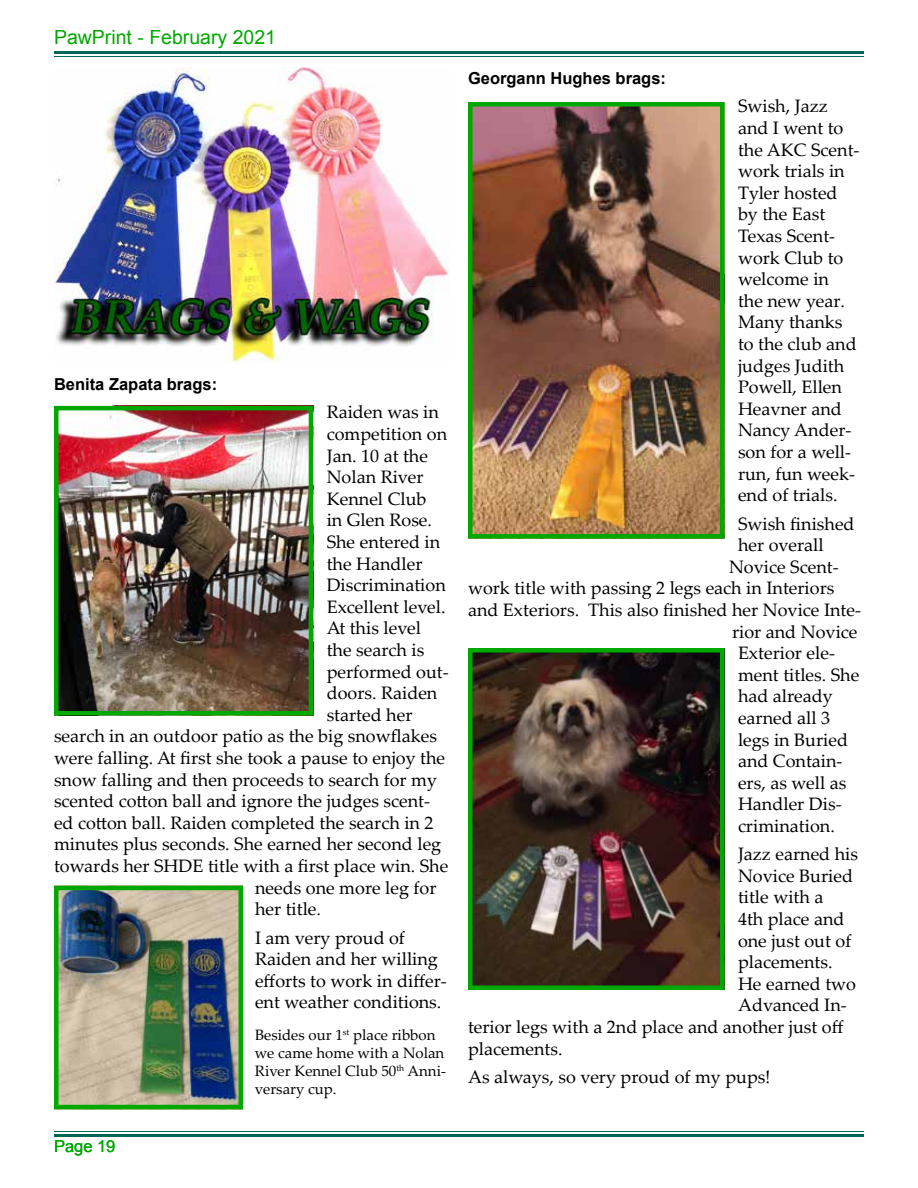
<style>
.page{position:relative;width:918px;height:1188px;background:#fff}
.page>*{position:absolute;margin:0;border:0;box-sizing:border-box;transform-origin:0 0}
.t1{font:19.5px "Arial";color:#00a800}
.t2{font:18px/21.6px "Palatino Linotype";color:#000}
.t3{font:700 16.5px "Arial";color:#000}
.t4{font:16.5px "Arial";color:#00a800}
.t5{font:15px/18px "Palatino Linotype";color:#000}
</style>
<div class="page">
<hr style="left:54px;top:51px;width:810px;height:3px;background:#006658">
<hr style="left:54px;top:56px;width:810px;height:1px;background:#006658">
<hr style="left:54px;top:1131px;width:810px;height:1px;background:#006658">
<hr style="left:54px;top:1134px;width:810px;height:3px;background:#006658">
<img style="left:54px;top:68px;width:396px;height:294px">
<img style="left:59px;top:891px;width:179px;height:213px">
<div style="left:54px;top:886px;width:189px;height:223px;border:4px solid #00a800"></div>
<img style="left:59px;top:411px;width:249px;height:300px">
<div style="left:54px;top:406px;width:259px;height:310px;border:4px solid #00a800"></div>
<img style="left:473px;top:107px;width:246px;height:427px">
<div style="left:468px;top:102px;width:256px;height:437px;border:4px solid #00a800"></div>
<img style="left:473px;top:653px;width:246px;height:332px">
<div style="left:468px;top:648px;width:256px;height:342px;border:4px solid #00a800"></div>
<p class="t1" style="left:54px;top:25px;width:224px">PawPrint - February 2021</p>
<p class="t3" style="left:54px;top:373px;width:165px">Benita Zapata brags:</p>
<p class="t2" style="left:327px;top:401px;width:114px">Raiden was in</p>
<p class="t2" style="left:327px;top:422px;width:122px">competition on</p>
<p class="t2" style="left:327px;top:444px;width:103px">Jan. 10 at the</p>
<p class="t2" style="left:327px;top:466px;width:98px">Nolan River</p>
<p class="t2" style="left:327px;top:487px;width:101px">Kennel Club</p>
<p class="t2" style="left:327px;top:509px;width:107px">in Glen Rose.</p>
<p class="t2" style="left:327px;top:530px;width:115px">She entered in</p>
<p class="t2" style="left:327px;top:552px;width:97px">the Handler</p>
<p class="t2" style="left:327px;top:574px;width:121px">Discrimination</p>
<p class="t2" style="left:327px;top:595px;width:120px">Excellent level.</p>
<p class="t2" style="left:327px;top:617px;width:96px">At this level</p>
<p class="t2" style="left:327px;top:638px;width:99px">the search is</p>
<p class="t2" style="left:327px;top:660px;width:124px">performed out-</p>
<p class="t2" style="left:327px;top:682px;width:112px">doors. Raiden</p>
<p class="t2" style="left:327px;top:703px;width:87px">started her</p>
<p class="t2" style="left:54px;top:725px;width:385px">search in an outdoor patio as the big snowflakes</p>
<p class="t2" style="left:54px;top:746px;width:393px">were falling. At first she took a pause to enjoy the</p>
<p class="t2" style="left:54px;top:768px;width:385px">snow falling and then proceeds to search for my</p>
<p class="t2" style="left:54px;top:790px;width:378px">scented cotton ball and ignore the judges scent-</p>
<p class="t2" style="left:54px;top:811px;width:381px">ed cotton ball. Raiden completed the search in 2</p>
<p class="t2" style="left:54px;top:833px;width:389px">minutes plus seconds. She earned her second leg</p>
<p class="t2" style="left:54px;top:854px;width:396px">towards her SHDE title with a first place win. She</p>
<p class="t2" style="left:255px;top:876px;width:183px">needs one more leg for</p>
<p class="t2" style="left:255px;top:898px;width:68px">her title.</p>
<p class="t2" style="left:255px;top:926px;width:193px">I am very proud of<br>Raiden and her willing efforts to work in differ&shy;ent weather conditions.</p>
<p class="t5" style="left:255px;top:1025px;width:193px">Besides our 1<sup>st</sup> place ribbon we came home with a Nolan<br>River Kennel Club 50<sup>th</sup> Anni&shy;versary cup.</p>
<p class="t4" style="left:54px;top:1135px;width:63px">Page 19</p>
<p class="t3" style="left:468px;top:67px;width:200px">Georgann Hughes brags:</p>
<p class="t2" style="left:738px;top:95px;width:123px">Swish, Jazz and I went to the AKC Scent&shy;work trials in<br>Tyler hosted by the East<br>Texas Scent&shy;work Club to welcome in<br>the new year.<br>Many thanks to the club and judges Judith<br>Powell, Ellen<br>Heavner and<br>Nancy Ander&shy;son for a well&shy;run, fun week&shy;end of trials.</p>
<p class="t2" style="left:738px;top:512px;width:118px">Swish finished</p>
<p class="t2" style="left:738px;top:533px;width:87px">her overall</p>
<p class="t2" style="left:729px;top:555px;width:111px">Novice Scent-</p>
<p class="t2" style="left:468px;top:577px;width:368px">work title with passing 2 legs each in Interiors</p>
<p class="t2" style="left:468px;top:598px;width:395px">and Exteriors. This also finished her Novice Inte-</p>
<p class="t2" style="left:732px;top:620px;width:127px">rior and Novice</p>
<p class="t2" style="left:738px;top:641px;width:99px">Exterior ele-</p>
<p class="t2" style="left:738px;top:663px;width:123px">ment titles. She</p>
<p class="t2" style="left:738px;top:685px;width:96px">had already</p>
<p class="t2" style="left:738px;top:706px;width:94px">earned all 3</p>
<p class="t2" style="left:738px;top:728px;width:112px">legs in Buried</p>
<p class="t2" style="left:738px;top:749px;width:106px">and Contain-</p>
<p class="t2" style="left:738px;top:771px;width:110px">ers, as well as</p>
<p class="t2" style="left:738px;top:793px;width:105px">Handler Dis-</p>
<p class="t2" style="left:738px;top:814px;width:98px">crimination.</p>
<p class="t2" style="left:738px;top:843px;width:122px">Jazz earned his</p>
<p class="t2" style="left:738px;top:864px;width:117px">Novice Buried</p>
<p class="t2" style="left:738px;top:886px;width:87px">title with a</p>
<p class="t2" style="left:738px;top:907px;width:108px">4th place and</p>
<p class="t2" style="left:738px;top:929px;width:115px">one just out of</p>
<p class="t2" style="left:738px;top:951px;width:96px">placements.</p>
<p class="t2" style="left:738px;top:972px;width:120px">He earned two</p>
<p class="t2" style="left:738px;top:994px;width:110px">Advanced In-</p>
<p class="t2" style="left:468px;top:1015px;width:377px">terior legs with a 2nd place and another just off</p>
<p class="t2" style="left:468px;top:1037px;width:96px">placements.</p>
<p class="t2" style="left:468px;top:1065px;width:304px">As always, so very proud of my pups!</p>
</div>
